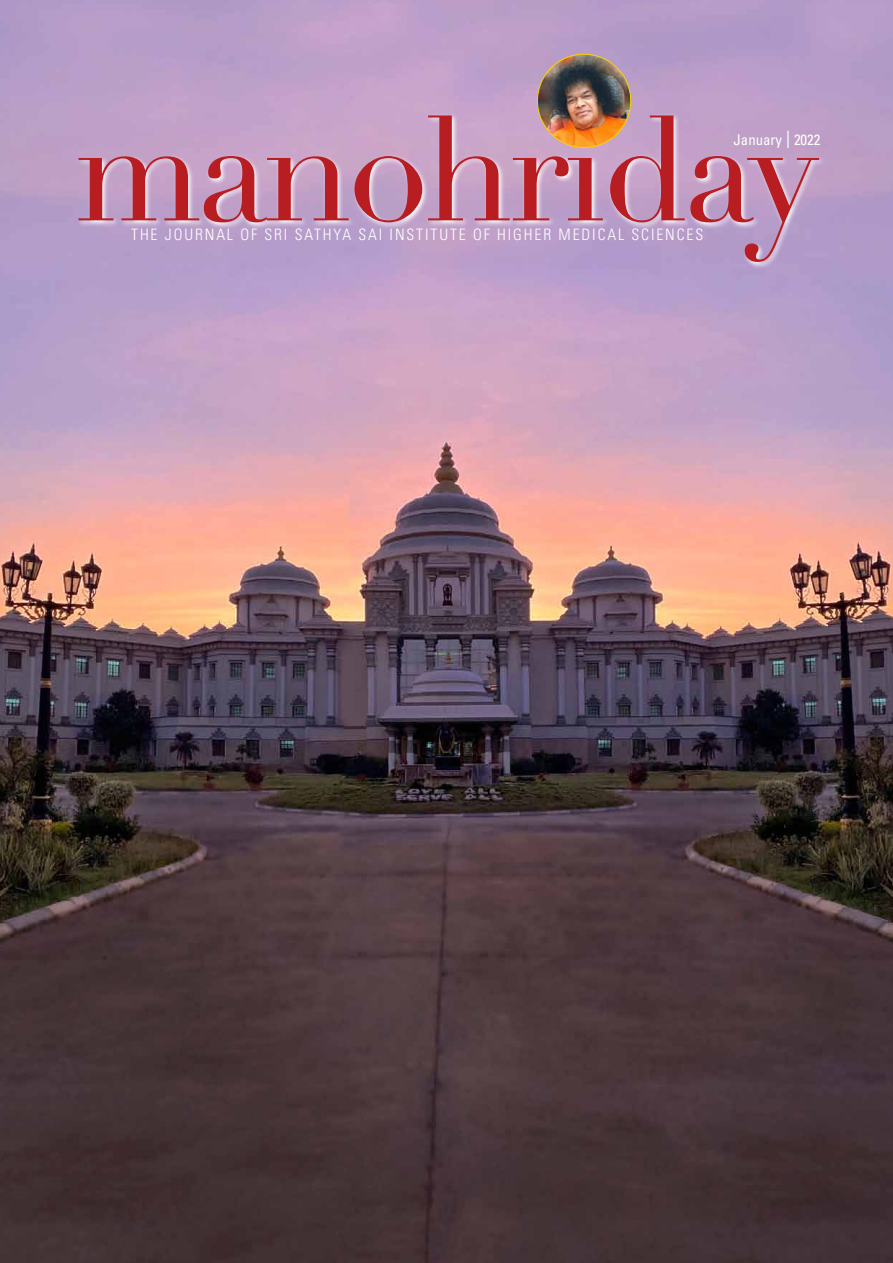
<style>
.page{position:relative;width:893px;height:1263px;background:#fff}
.page>*{position:absolute;margin:0;border:0;box-sizing:border-box;transform-origin:0 0}
.t1{font:145.5px "Didot";letter-spacing:-.03em;color:#b81d22}
.t2{font:300 condensed 15.75px "Univers";letter-spacing:.12em;color:#fff}
.t3{font:condensed 14.85px "Univers";color:#fff}
.s1{font-weight:300;font-stretch:ultra-condensed;font-size:23.7px}
</style>
<div class="page">
<img style="left:0;top:0;width:893px;height:1263px">
<svg style="left:76px;top:114px;width:749px;height:155px;background:#c7add0"></svg>
<img style="left:537px;top:54px;width:94px;height:93px;border-radius:47px">
<h1 class="t1" style="left:76px;top:83px;width:744px">manohriday</h1>
<p class="t3" style="left:733px;top:130px;width:88px">January <span class="s1">|</span> 2022</p>
<p class="t2" style="left:131px;top:225px;width:574px">THE JOURNAL OF SRI SATHYA SAI INSTITUTE OF HIGHER MEDICAL SCIENCES</p>
</div>
